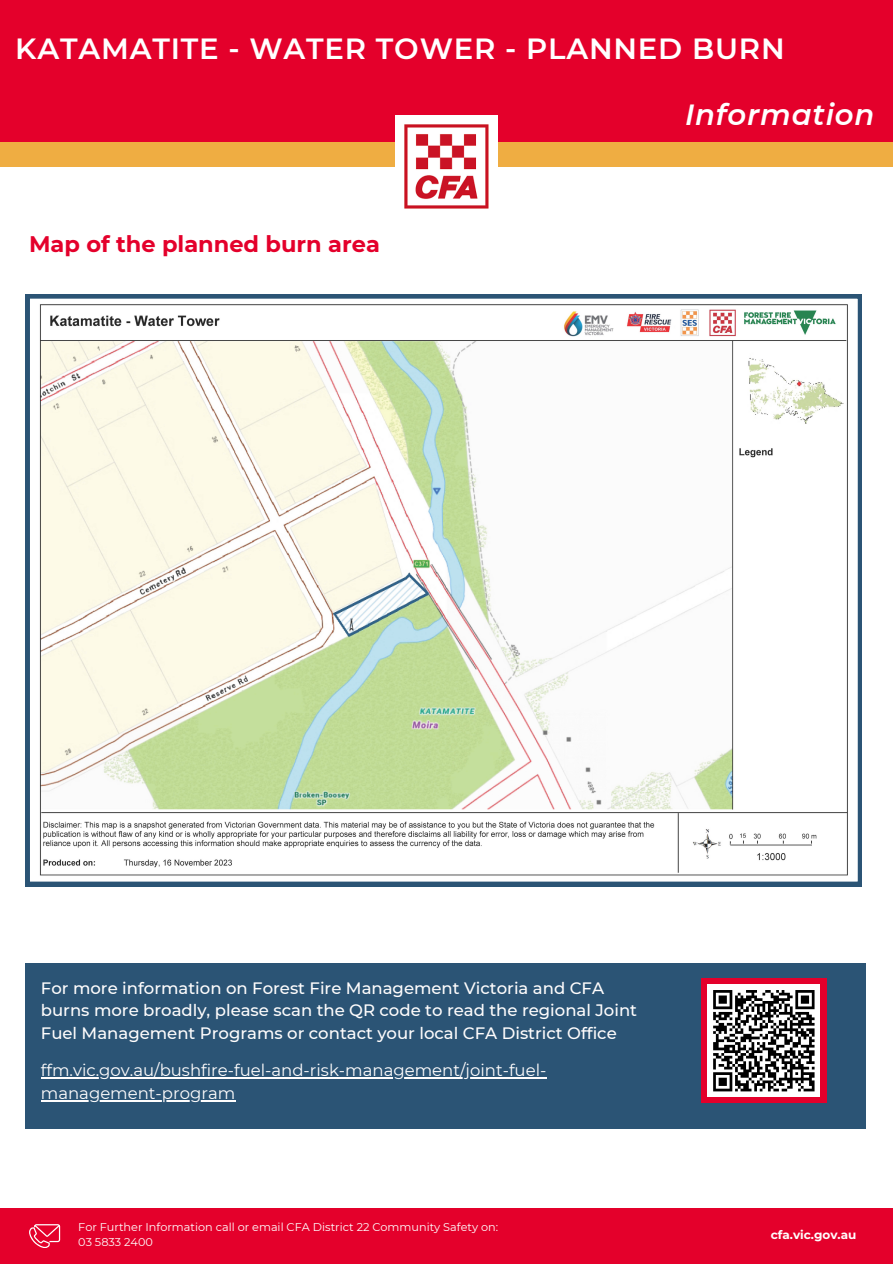
<style>
.page{position:relative;width:893px;height:1264px;background:#fff}
.page>*{position:absolute;margin:0;border:0;box-sizing:border-box;transform-origin:0 0}
.t1{font:600 29.1px "Montserrat";letter-spacing:.03em;color:#fff}
.t2{font:italic 600 29.1px "Montserrat";letter-spacing:.03em;color:#fff}
.t3{font:700 22.5px "Montserrat";color:#e4002b}
.t4{font:500 16.5px/22.5px "Montserrat";color:#fffdfd}
.t5{font:16.5px "Montserrat";color:#fffdfd}
.t6{font:700 12px "Montserrat";color:#fffdfd}
.t7{font:11.25px "Montserrat";color:#fff}
</style>
<div class="page">
<div style="left:0;top:0;width:892px;height:166px;background:#efad42"></div>
<div style="left:0;top:0;width:892px;height:142px;background:#e4002b"></div>
<div style="left:25px;top:962px;width:840px;height:166px;background:#2b5475"></div>
<div style="left:701px;top:978px;width:125px;height:124px;background:#e4002b"></div>
<div style="left:707px;top:984px;width:113px;height:112px;background:#fff"></div>
<svg style="left:713px;top:990px;width:102px;height:102px"></svg>
<img style="left:395px;top:115px;width:102px;height:94px">
<div style="left:0;top:1208px;width:892px;height:55px;background:#e4002b"></div>
<svg style="left:29px;top:1224px;width:31px;height:23px"></svg>
<svg style="left:25px;top:294px;width:836px;height:592px"></svg>
<hr style="left:41px;top:1077px;width:505px;height:1px;background:#fffdfd">
<hr style="left:41px;top:1100px;width:194px;height:1px;background:#fffdfd">
<h4 class="t1" style="left:15px;top:31px;width:770px">KATAMATITE - WATER TOWER - PLANNED BURN</h4>
<p class="t3" style="left:29px;top:230px;width:352px">Map of the planned burn area</p>
<h5 class="t2" style="left:685px;top:97px;width:191px">Information</h5>
<p class="t4" style="left:41px;top:976px;width:597px">For more information on Forest Fire Management Victoria and CFA burns more broadly, please scan the QR code to read the regional Joint<br>Fuel Management Programs or contact your local CFA District Office</p>
<p class="t5" style="left:41px;top:1060px;width:507px">ffm.vic.gov.au/bushfire-fuel-and-risk-management/joint-fuel-</p>
<p class="t5" style="left:41px;top:1082px;width:196px">management-program</p>
<h6 class="t7" style="left:78px;top:1220px;width:421px">For Further Information call or email CFA District 22 Community Safety on:</h6>
<p class="t7" style="left:78px;top:1235px;width:76px">03 5833 2400</p>
<p class="t6" style="left:770px;top:1227px;width:87px">cfa.vic.gov.au</p>
</div>
